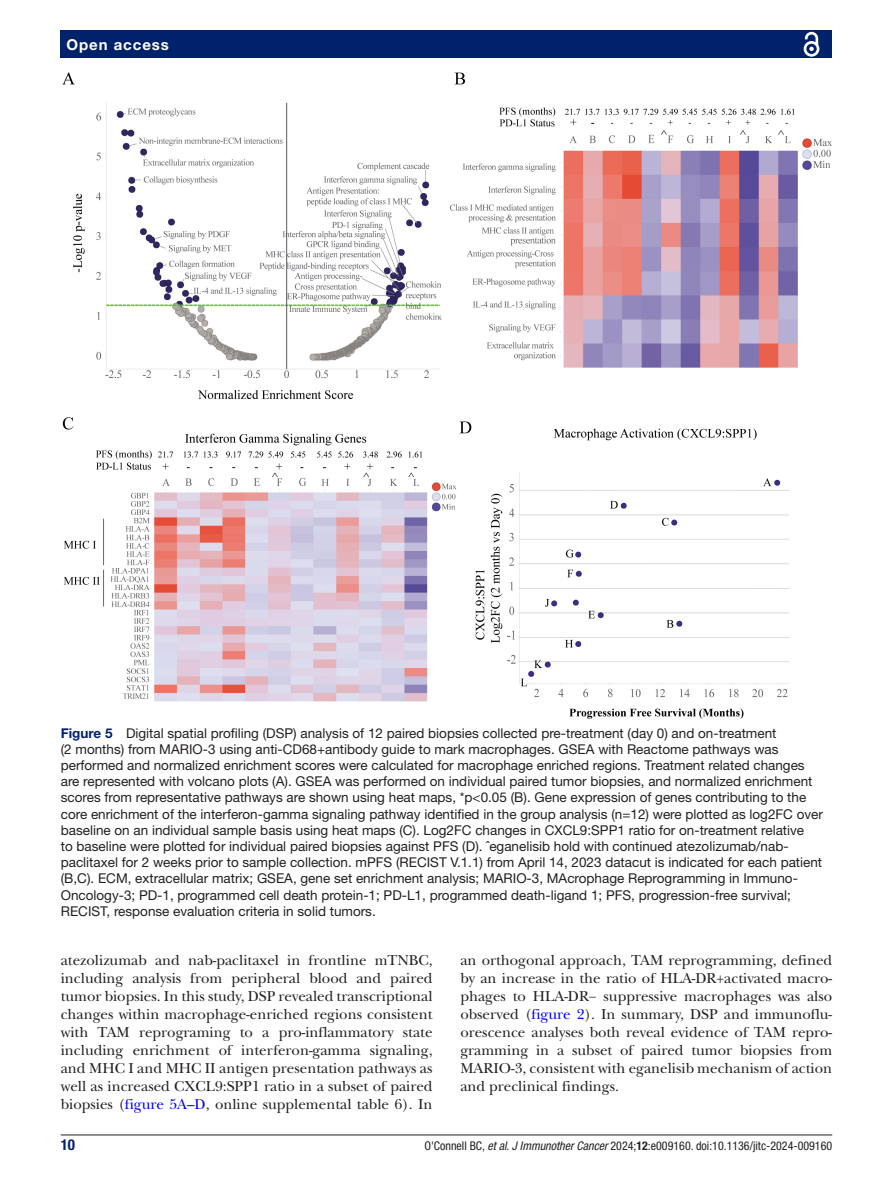
<style>
.page{position:relative;width:893px;height:1191px;background:#fff}
.page>*{position:absolute;margin:0;border:0;box-sizing:border-box;transform-origin:0 0}
.t1{font:15px/18px "New Baskerville";color:#231f20;text-align:justify}
.t2{font:700 15px "Helvetica Neue LT Std";letter-spacing:.065em;color:#fff}
.t3{font:700 condensed 15px "Helvetica Neue LT Std";color:#00226b}
.t4{font:13.5px/16.2px "Helvetica Neue LT Std";color:#231f20}
.t5{font:condensed 12px "Helvetica Neue LT Std";color:#231f20}
.s1{font-weight:700;color:#00226b}
.s2{color:#00f}
.s3{font-style:italic}
.s4{font-weight:700}
</style>
<div class="page">
<hr style="left:61px;top:1134px;width:771px;height:1px;background:#231f20">
<div style="left:61px;top:31px;width:771px;height:27px;background:#00226b"></div>
<svg style="left:803px;top:31px;width:17px;height:26px"></svg>
<img style="left:62px;top:73px;width:770px;height:646px">
<p class="t2" style="left:66px;top:35px;width:104px">Open access</p>
<p class="t4" style="left:61px;top:724px;width:764px"><span class="s1">Figure 5</span> Digital spatial profiling (DSP) analysis of 12 paired biopsies collected pre-treatment (day 0) and on-treatment<br>(2 months) from MARIO-3 using anti-CD68+antibody guide to mark macrophages. GSEA with Reactome pathways was performed and normalized enrichment scores were calculated for macrophage enriched regions. Treatment related changes are represented with volcano plots (A). GSEA was performed on individual paired tumor biopsies, and normalized enrichment scores from representative pathways are shown using heat maps, *p&lt;0.05 (B). Gene expression of genes contributing to the core enrichment of the interferon-gamma signaling pathway identified in the group analysis (n=12) were plotted as log2FC over baseline on an individual sample basis using heat maps (C). Log2FC changes in CXCL9:SPP1 ratio for on-treatment relative<br>to baseline were plotted for individual paired biopsies against PFS (D). ˆeganelisib hold with continued atezolizumab/nab&shy;paclitaxel for 2 weeks prior to sample collection. mPFS (RECIST V.1.1) from April 14, 2023 datacut is indicated for each patient (B,C). ECM, extracellular matrix; GSEA, gene set enrichment analysis; MARIO-3, MAcrophage Reprogramming in Immuno-Oncology-3; PD-1, programmed cell death protein-1; PD-L1, programmed death-ligand 1; PFS, progression-free survival; RECIST, response evaluation criteria in solid tumors.</p>
<p class="t1" style="left:61px;top:951px;width:373px">atezolizumab and nab-paclitaxel in frontline mTNBC, including analysis from peripheral blood and paired tumor biopsies. In this study, DSP revealed transcriptional changes within macrophage-enriched regions consistent with TAM reprograming to a pro-inflammatory state including enrichment of interferon-gamma signaling, and MHC I and MHC II antigen presentation pathways as well as increased CXCL9:SPP1 ratio in a subset of paired biopsies (<span class="s2">figure 5A–D</span>, online supplemental table 6). In</p>
<p class="t1" style="left:460px;top:951px;width:373px">an orthogonal approach, TAM reprogramming, defined by an increase in the ratio of HLA-DR+activated macro&shy;phages to HLA-DR− suppressive macrophages was also observed (<span class="s2">figure 2</span>). In summary, DSP and immunoflu&shy;orescence analyses both reveal evidence of TAM repro&shy;gramming in a subset of paired tumor biopsies from MARIO-3, consistent with eganelisib mechanism of action and preclinical findings.</p>
<p class="t3" style="left:61px;top:1135px;width:16px">10</p>
<p class="t5" style="left:424px;top:1138px;width:409px">O'Connell BC, <span class="s3">et al</span>. <span class="s3">J Immunother Cancer</span> 2024;<span class="s4">12</span>:e009160. doi:10.1136/jitc-2024-009160</p>
</div>
